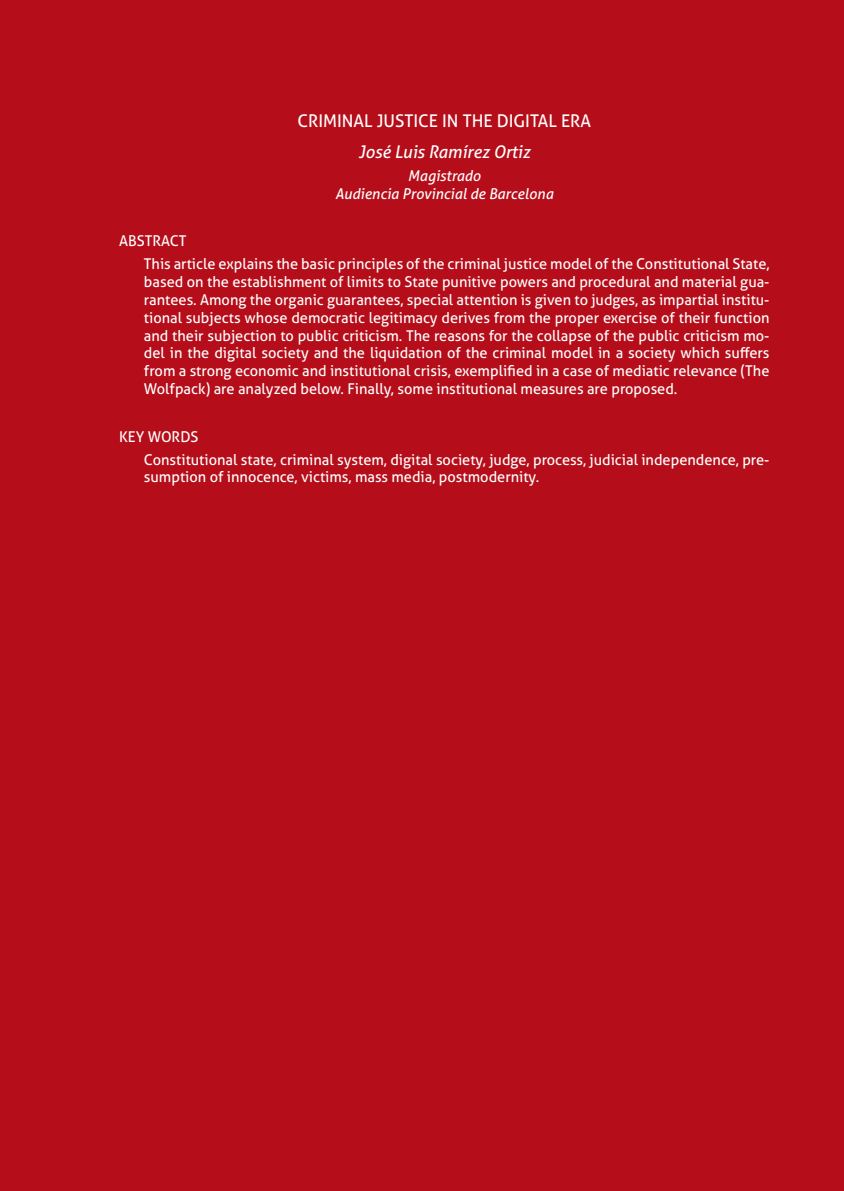
<style>
.page{position:relative;width:844px;height:1191px;background:#fff}
.page>*{position:absolute;margin:0;border:0;box-sizing:border-box;transform-origin:0 0}
.Resumen_título_inglé{font:17.5px "Aller";color:#fff}
.Resumen_autor{font:italic 17.5px "Aller";color:#fff}
.Resumen_texto{font:14.88px/17.8px "Aller";color:#fff;text-align:justify}
.Resumen_cargo_con{font:italic 14.88px "Aller";color:#fff}
.Resumen_titular{font:14.88px "Aller";color:#fff}
.Resumen_cargo{font:italic 14.88px "Aller";color:#fff}
</style>
<div class="page">
<div style="left:0;top:0;width:843px;height:1191px;background:#b50e1a"></div>
<p class="Resumen_título_inglé" style="left:297px;top:110px;width:295px">CRIMINAL JUSTICE IN THE DIGITAL ERA</p>
<p class="Resumen_autor" style="left:358px;top:141px;width:173px">José Luis Ramírez Ortiz</p>
<p class="Resumen_cargo" style="left:408px;top:166px;width:74px">Magistrado</p>
<p class="Resumen_cargo_con" style="left:335px;top:184px;width:219px">Audiencia Provincial de Barcelona</p>
<p class="Resumen_titular" style="left:119px;top:232px;width:69px">ABSTRACT</p>
<p class="Resumen_texto" style="left:144px;top:255px;width:627px">This article explains the basic principles of the criminal justice model of the Constitutional State, based on the establishment of limits to State punitive powers and procedural and material gua&shy;rantees. Among the organic guarantees, special attention is given to judges, as impartial institu&shy;tional subjects whose democratic legitimacy derives from the proper exercise of their function and their subjection to public criticism. The reasons for the collapse of the public criticism mo&shy;del in the digital society and the liquidation of the criminal model in a society which suffers from a strong economic and institutional crisis, exemplified in a case of mediatic relevance (The Wolfpack) are analyzed below. Finally, some institutional measures are proposed.</p>
<p class="Resumen_titular" style="left:119px;top:427px;width:81px">KEY WORDS</p>
<p class="Resumen_texto" style="left:144px;top:450px;width:627px">Constitutional state, criminal system, digital society, judge, process, judicial independence, pre&shy;sumption of innocence, victims, mass media, postmodernity.</p>
</div>
